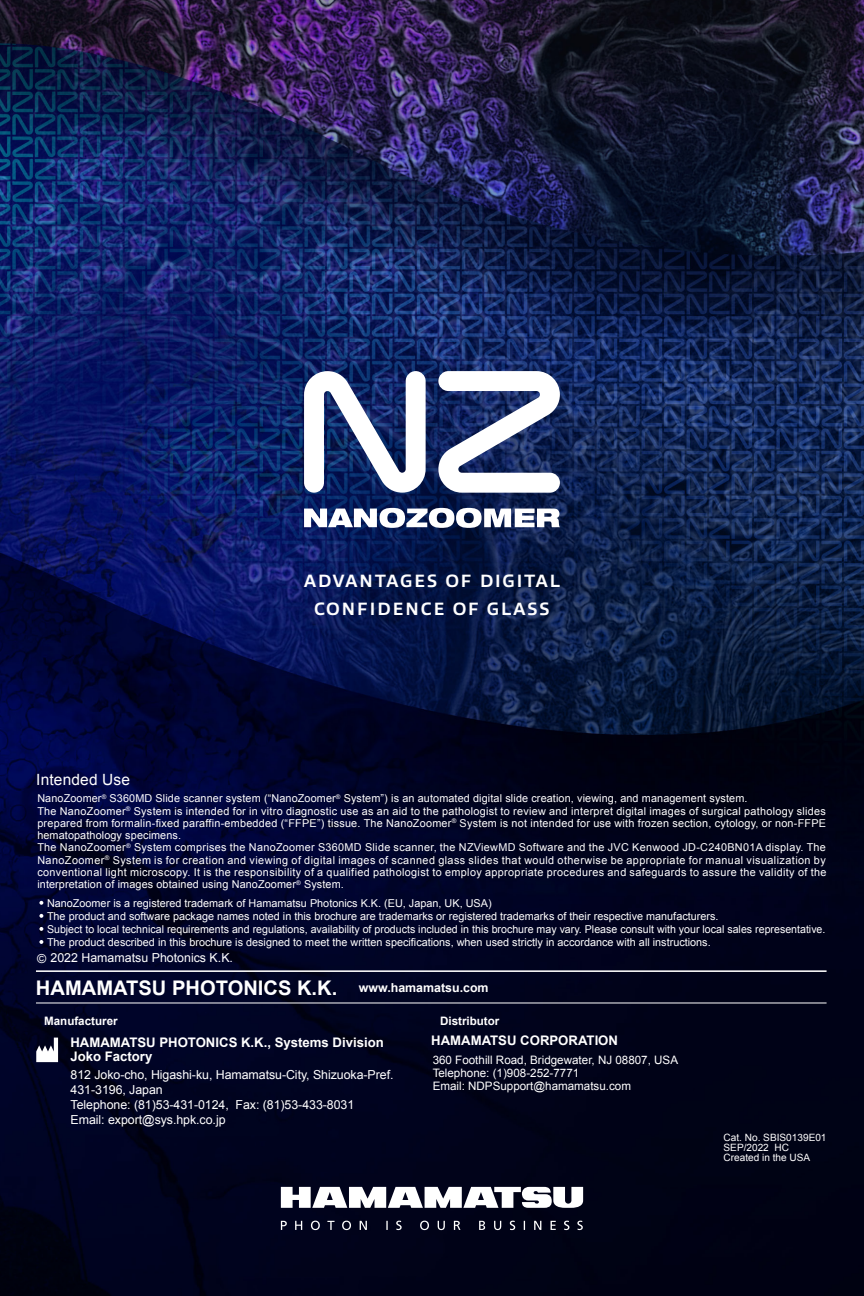
<style>
.page{position:relative;width:864px;height:1296px;background:#fff}
.page>*{position:absolute;margin:0;border:0;box-sizing:border-box;transform-origin:0 0}
.t1{font:700 20.2px "Arial";color:#fff}
.t2{font:700 18px/28px "Allumi Std";letter-spacing:.08em;color:#fff;text-align:center}
.t3{font:15.4px "Arial";letter-spacing:.01em;color:#fff}
.t4{font:700 13.2px/14.2px "Arial";color:#fff}
.t5{font:12.4px/14.8px "Arial";letter-spacing:-.005em;color:#fff}
.t6{font:700 12.4px "Arial";color:#fff}
.t7{font:11.6px/13.4px "Arial";color:#fff}
.t8{font:700 11.6px "Arial";color:#fff}
.t9{font:10.8px/12.2px "Arial";letter-spacing:.01em;color:#fff}
.t10{font:10px/10px "Arial";color:#fff}
</style>
<div class="page">
<img style="left:0;top:0;width:864px;height:1296px">
<svg style="left:281px;top:1187px;width:302px;height:21px"></svg>
<svg style="left:281px;top:1221px;width:302px;height:9px"></svg>
<hr style="left:36px;top:1003px;width:791px;height:1px;background:#fff">
<hr style="left:36px;top:970px;width:791px;height:2px;background:#fff">
<svg style="left:36px;top:1038px;width:22px;height:24px"></svg>
<svg style="left:39px;top:940px;width:4px;height:4px"></svg>
<svg style="left:39px;top:927px;width:4px;height:4px"></svg>
<svg style="left:39px;top:914px;width:4px;height:4px"></svg>
<svg style="left:39px;top:901px;width:4px;height:4px"></svg>
<svg style="left:304px;top:371px;width:122px;height:122px"></svg>
<svg style="left:438px;top:371px;width:122px;height:122px"></svg>
<svg style="left:304px;top:508px;width:256px;height:20px"></svg>
<h3 class="t3" style="left:36px;top:770px;width:95px">Intended Use</h3>
<h2 class="t2" style="left:304px;top:567px;width:258px">ADVANTAGES OF DIGITAL<br>CONFIDENCE OF GLASS</h2>
<p class="t9" style="left:37px;top:793px;width:791px">NanoZoomer<sup>®</sup> S360MD Slide scanner system (“NanoZoomer<sup>®</sup> System”) is an automated digital slide creation, viewing, and management system.<br>The NanoZoomer<sup>®</sup> System is intended for in vitro diagnostic use as an aid to the pathologist to review and interpret digital images of surgical pathology slides prepared from formalin-fixed paraffin-embedded (“FFPE”) tissue. The NanoZoomer<sup>®</sup> System is not intended for use with frozen section, cytology, or non-FFPE hematopathology specimens.<br>The NanoZoomer<sup>®</sup> System comprises the NanoZoomer S360MD Slide scanner, the NZViewMD Software and the JVC Kenwood JD-C240BN01A display. The NanoZoomer<sup>®</sup> System is for creation and viewing of digital images of scanned glass slides that would otherwise be appropriate for manual visualization by conventional light microscopy. It is the responsibility of a qualified pathologist to employ appropriate procedures and safeguards to assure the validity of the interpretation of images obtained using NanoZoomer<sup>®</sup> System.</p>
<p class="t9" style="left:47px;top:896px;width:780px;line-height:13px">NanoZoomer is a registered trademark of Hamamatsu Photonics K.K. (EU, Japan, UK, USA)<br>The product and software package names noted in this brochure are trademarks or registered trademarks of their respective manufacturers.<br>Subject to local technical requirements and regulations, availability of products included in this brochure may vary. Please consult with your local sales representative.<br>The product described in this brochure is designed to meet the written specifications, when used strictly in accordance with all instructions.</p>
<p class="t5" style="left:37px;top:950px;width:197px">© 2022 Hamamatsu Photonics K.K.</p>
<h1 class="t1" style="left:36px;top:974px;width:303px">HAMAMATSU PHOTONICS K.K.</h1>
<p class="t6" style="left:359px;top:980px;width:131px">www.hamamatsu.com</p>
<p class="t8" style="left:44px;top:1013px;width:75px">Manufacturer</p>
<p class="t8" style="left:440px;top:1013px;width:61px">Distributor</p>
<p class="t4" style="left:431px;top:1034px;width:188px">HAMAMATSU CORPORATION</p>
<p class="t4" style="left:70px;top:1036px;width:315px">HAMAMATSU PHOTONICS K.K., Systems Division<br>Joko Factory</p>
<p class="t7" style="left:433px;top:1053px;width:247px">360 Foothill Road, Bridgewater, NJ 08807, USA<br>Telephone: (1)908-252-7771<br>Email: NDPSupport@hamamatsu.com</p>
<p class="t5" style="left:71px;top:1068px;width:324px">812 Joko-cho, Higashi-ku, Hamamatsu-City, Shizuoka-Pref.<br>431-3196, Japan<br>Telephone: (81)53-431-0124, Fax: (81)53-433-8031<br>Email: export@sys.hpk.co.jp</p>
<p class="t10" style="left:724px;top:1132px;width:105px">Cat. No. SBIS0139E01<br>SEP/2022 HC<br>Created in the USA</p>
</div>
